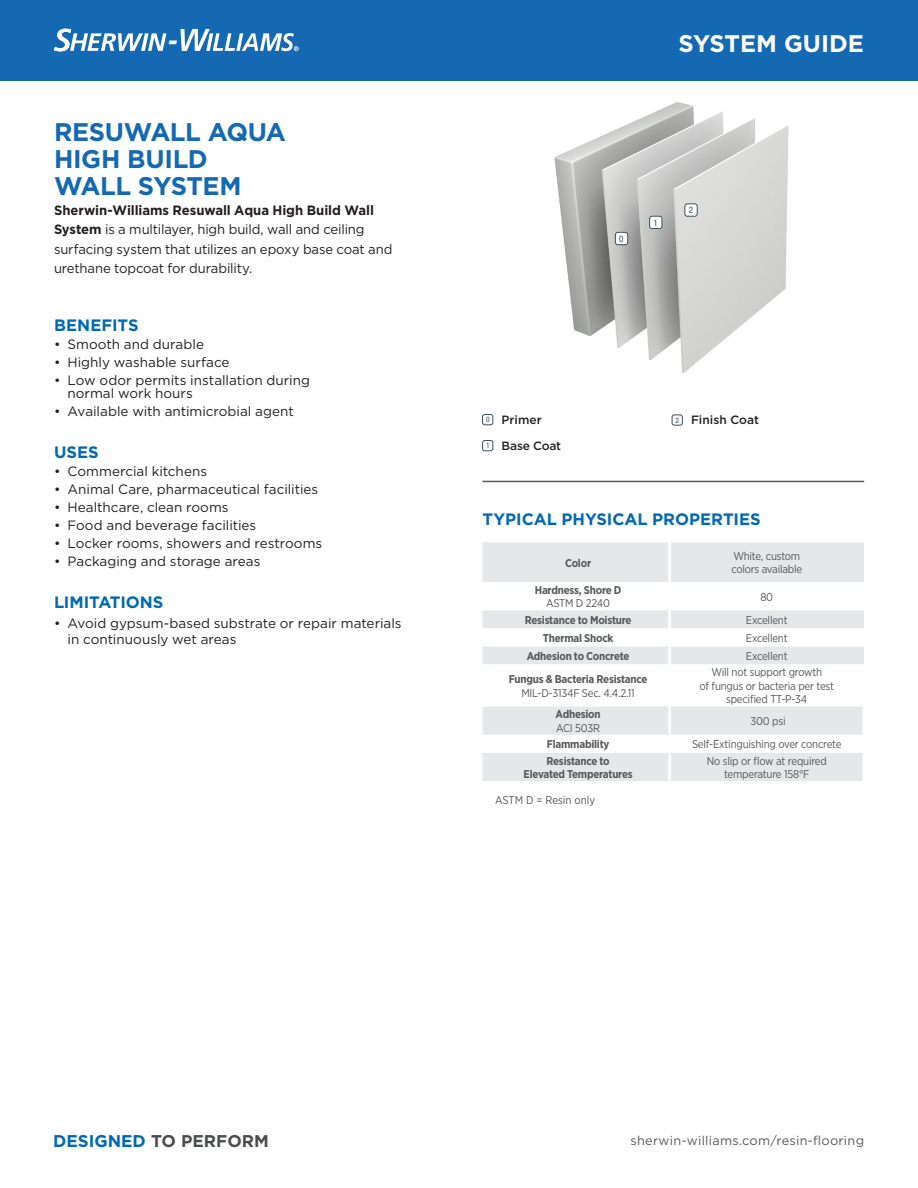
<style>
.page{position:relative;width:918px;height:1188px;background:#fff}
.page>*{position:absolute;margin:0;border:0;box-sizing:border-box;transform-origin:0 0}
.Product_Description{font:700 25.5px/27px "Gotham";letter-spacing:-.02em;color:#1568b2}
.Backside_Product_Des{font:700 24px "Gotham";color:#fff}
.t1{font:700 16.95px "Gotham";color:#4b4c4d}
.Paragraph{font:700 16.5px "Gotham";color:#0168b3}
.Product_Description-2{font:13.5px/19.5px "Gotham";color:#231f20}
.t2{font:12.75px "Gotham";letter-spacing:.02em;color:#57585a}
.Paragraph-2{font:500 12px "Gotham";color:#231f20}
.Product_Description-3{font:11.25px/13.5px "Gotham Narrow";letter-spacing:-.02em;color:#57585a;text-align:center}
.Product_Description-4{font:700 11.25px/13.5px "Gotham Narrow";letter-spacing:-.02em;color:#57585a;text-align:center}
.Product_Description-5{font:11.25px "Gotham Narrow";color:#57585a}
.t3{font:condensed 9px "Helvetica Neue LT Std";color:#3d4f59}
.t4{font:condensed 7.5px "Helvetica Neue LT Std";color:#3d4f59}
.s1{font-weight:700}
.s2{font-weight:400}
.s3{color:#0168b3}
</style>
<div class="page">
<img style="left:554px;top:102px;width:235px;height:271px">
<div style="left:615px;top:232px;width:13px;height:13px;background:#fff;border-radius:3px"></div>
<div style="left:615px;top:232px;width:13px;height:13px;border:1px solid #3d4f59;border-radius:3px"></div>
<div style="left:650px;top:216px;width:12px;height:13px;background:#fff;border-radius:3px"></div>
<div style="left:649px;top:216px;width:13px;height:13px;border:1px solid #3d4f59;border-radius:3px"></div>
<div style="left:685px;top:204px;width:12px;height:12px;background:#fff;border-radius:3px"></div>
<div style="left:685px;top:204px;width:12px;height:12px;border:1px solid #3d4f59;border-radius:3px"></div>
<div style="left:672px;top:415px;width:11px;height:10px;border:1px solid #3d4f59;border-radius:2px"></div>
<div style="left:482px;top:414px;width:11px;height:11px;border:1px solid #3d4f59;border-radius:2px"></div>
<div style="left:482px;top:440px;width:11px;height:11px;border:1px solid #3d4f59;border-radius:2px"></div>
<hr style="left:482px;top:481px;width:382px;height:1px;background:#57585a">
<svg style="left:482px;top:542px;width:382px;height:239px;fill:#e6e7e9"></svg>
<svg style="left:482px;top:628px;width:382px;height:125px"></svg>
<hr style="left:668px;top:582px;width:3px;height:28px;background:#fff">
<hr style="left:668px;top:610px;width:3px;height:18px;background:#fff">
<hr style="left:668px;top:646px;width:3px;height:18px;background:#fff">
<hr style="left:668px;top:542px;width:3px;height:40px;background:#fff">
<hr style="left:668px;top:628px;width:3px;height:18px;background:#fff">
<hr style="left:668px;top:664px;width:3px;height:42px;background:#fff">
<hr style="left:668px;top:706px;width:3px;height:29px;background:#fff">
<hr style="left:668px;top:735px;width:3px;height:18px;background:#fff">
<hr style="left:668px;top:753px;width:3px;height:28px;background:#fff">
<hr style="left:862px;top:664px;width:4px;height:42px;background:#fff">
<svg style="left:862px;top:706px;width:2px;height:29px"></svg>
<hr style="left:862px;top:735px;width:4px;height:18px;background:#fff">
<svg style="left:862px;top:753px;width:2px;height:28px"></svg>
<div style="left:0;top:0;width:918px;height:80px;background:#1568b2"></div>
<svg style="left:54px;top:29px;width:245px;height:22px"></svg>
<p class="Product_Description" style="left:54px;top:118px;width:233px">RESUWALL AQUA<br>HIGH BUILD<br>WALL SYSTEM</p>
<p class="Product_Description-2" style="left:54px;top:200px;width:340px"><span class="s1">Sherwin-Williams Resuwall Aqua High Build Wall System</span> is a multilayer, high build, wall and ceiling surfacing system that utilizes an epoxy base coat and urethane topcoat for durability.</p>
<p class="Paragraph" style="left:54px;top:314px;width:86px">BENEFITS</p>
<p class="Product_Description-2" style="left:54px;top:334px;width:152px">• Smooth and durable</p>
<p class="Product_Description-2" style="left:54px;top:352px;width:177px">• Highly washable surface</p>
<p class="Product_Description-2" style="left:68px;top:373px;width:244px;line-height:13.5px;text-indent:-14px">• Low odor permits installation during normal work hours</p>
<p class="Product_Description-2" style="left:54px;top:401px;width:241px">• Available with antimicrobial agent</p>
<p class="Paragraph" style="left:54px;top:441px;width:46px">USES</p>
<p class="Product_Description-2" style="left:54px;top:461px;width:155px">• Commercial kitchens</p>
<p class="Product_Description-2" style="left:54px;top:479px;width:266px">• Animal Care, pharmaceutical facilities</p>
<p class="Product_Description-2" style="left:54px;top:497px;width:176px">• Healthcare, clean rooms</p>
<p class="Product_Description-2" style="left:54px;top:515px;width:204px">• Food and beverage facilities</p>
<p class="Product_Description-2" style="left:54px;top:533px;width:270px">• Locker rooms, showers and restrooms</p>
<p class="Product_Description-2" style="left:54px;top:551px;width:208px">• Packaging and storage areas</p>
<p class="Paragraph" style="left:54px;top:591px;width:111px">LIMITATIONS</p>
<p class="Product_Description-2" style="left:68px;top:615px;width:336px;line-height:15.8px;text-indent:-14px">• Avoid gypsum-based substrate or repair materials in continuously wet areas</p>
<p class="Backside_Product_Des" style="left:678px;top:28px;width:187px">SYSTEM GUIDE</p>
<p class="t3" style="left:619px;top:233px;width:6px">0</p>
<p class="t3" style="left:654px;top:217px;width:6px">1</p>
<p class="t3" style="left:689px;top:205px;width:6px">2</p>
<p class="t4" style="left:486px;top:415px;width:5px">0</p>
<p class="Paragraph-2" style="left:502px;top:412px;width:42px">Primer</p>
<p class="t4" style="left:676px;top:416px;width:5px">2</p>
<p class="Paragraph-2" style="left:691px;top:412px;width:70px">Finish Coat</p>
<p class="t4" style="left:486px;top:441px;width:5px">1</p>
<p class="Paragraph-2" style="left:502px;top:438px;width:61px">Base Coat</p>
<p class="Paragraph" style="left:482px;top:509px;width:280px">TYPICAL PHYSICAL PROPERTIES</p>
<p class="Product_Description-4" style="left:565px;top:556px;width:28px">Color</p>
<p class="Product_Description-3" style="left:731px;top:549px;width:72px;text-align:left">White, custom colors available</p>
<p class="Product_Description-4" style="left:535px;top:583px;width:88px">Hardness, Shore D<br><span class="s2">ASTM D 2240</span></p>
<p class="Product_Description-3" style="left:760px;top:590px;width:14px">80</p>
<p class="Product_Description-4" style="left:525px;top:613px;width:108px">Resistance to Moisture</p>
<p class="Product_Description-3" style="left:746px;top:613px;width:43px">Excellent</p>
<p class="Product_Description-4" style="left:543px;top:631px;width:72px">Thermal Shock</p>
<p class="Product_Description-3" style="left:746px;top:631px;width:43px">Excellent</p>
<p class="Product_Description-4" style="left:527px;top:649px;width:104px">Adhesion to Concrete</p>
<p class="Product_Description-3" style="left:746px;top:649px;width:43px">Excellent</p>
<p class="Product_Description-4" style="left:509px;top:672px;width:140px">Fungus &amp; Bacteria Resistance<br><span class="s2">MIL-D-3134F Sec. 4.4.2.11</span></p>
<p class="Product_Description-3" style="left:700px;top:665px;width:136px">Will not support growth<br>of fungus or bacteria per test specified TT-P-34</p>
<p class="Product_Description-4" style="left:556px;top:708px;width:47px;text-align:left">Adhesion<br><span class="s2">ACI 503R</span></p>
<p class="Product_Description-3" style="left:751px;top:714px;width:37px">300 psi</p>
<p class="Product_Description-4" style="left:547px;top:738px;width:64px">Flammability</p>
<p class="Product_Description-3" style="left:692px;top:737px;width:151px">Self-Extinguishing over concrete</p>
<p class="Product_Description-4" style="left:524px;top:754px;width:111px">Resistance to<br>Elevated Temperatures</p>
<p class="Product_Description-3" style="left:707px;top:754px;width:122px">No slip or flow at required temperature 158°F</p>
<p class="Product_Description-5" style="left:495px;top:793px;width:102px">ASTM D = Resin only</p>
<p class="t1" style="left:53px;top:1129px;width:217px"><span class="s3">DESIGNED</span> TO PERFORM</p>
<p class="t2" style="left:631px;top:1132px;width:235px">sherwin-williams.com/resin-flooring</p>
</div>
